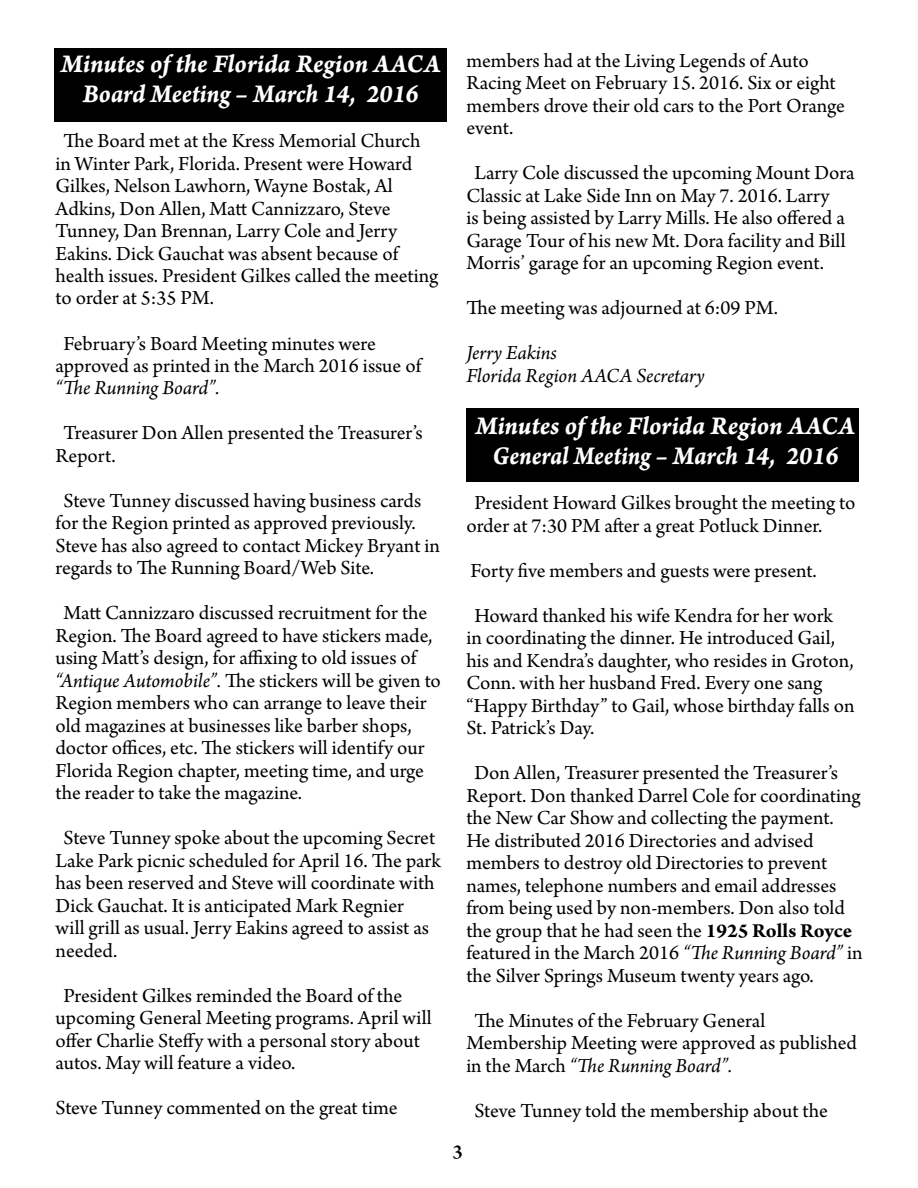
<style>
.page{position:relative;width:918px;height:1188px;background:#fff}
.page>*{position:absolute;margin:0;border:0;box-sizing:border-box;transform-origin:0 0}
.t1{font:27px/30px "Arno Pro Bold Italic Caption";letter-spacing:-.005em;color:#fff;text-align:center;scale:.94 1}
.t2{font:21px/22.5px "Arno Pro";color:#000}
.t3{font:italic 21px/22.5px "Arno Pro";letter-spacing:-.005em;color:#000}
.t4{font:600 21px "Arno Pro";color:#000}
.s1{font-style:italic}
.s2{font-weight:700}
</style>
<div class="page">
<div style="left:54px;top:48px;width:393px;height:74px;background:#000"></div>
<div style="left:466px;top:408px;width:393px;height:74px;background:#000"></div>
<p class="t1" style="left:61px;top:49px;width:405px">Minutes of the Florida Region AACA<br>Board Meeting – March 14, 2016</p>
<p class="t2" style="left:56px;top:131px;width:384px;text-indent:8px">The Board met at the Kress Memorial Church in Winter Park, Florida. Present were Howard Gilkes, Nelson Lawhorn, Wayne Bostak, Al Adkins, Don Allen, Matt Cannizzaro, Steve Tunney, Dan Brennan, Larry Cole and Jerry Eakins. Dick Gauchat was absent because of health issues. President Gilkes called the meeting to order at 5:35 PM.</p>
<p class="t2" style="left:56px;top:333px;width:367px;text-indent:8px">February’s Board Meeting minutes were approved as printed in the March 2016 issue of</p>
<p class="t3" style="left:56px;top:378px;width:166px">“The Running Board”.</p>
<p class="t2" style="left:56px;top:423px;width:369px;text-indent:8px">Treasurer Don Allen presented the Treasurer’s<br>Report.</p>
<p class="t2" style="left:56px;top:491px;width:386px;text-indent:8px">Steve Tunney discussed having business cards for the Region printed as approved previously.<br>Steve has also agreed to contact Mickey Bryant in regards to The Running Board/Web Site.</p>
<p class="t2" style="left:56px;top:603px;width:387px;text-indent:8px">Matt Cannizzaro discussed recruitment for the Region. The Board agreed to have stickers made, using Matt’s design, for affixing to old issues of <span class="s1">“Antique Automobile”.</span> The stickers will be given to Region members who can arrange to leave their old magazines at businesses like barber shops, doctor offices, etc. The stickers will identify our Florida Region chapter, meeting time, and urge the reader to take the magazine.</p>
<p class="t2" style="left:56px;top:828px;width:387px;text-indent:8px">Steve Tunney spoke about the upcoming Secret Lake Park picnic scheduled for April 16. The park has been reserved and Steve will coordinate with Dick Gauchat. It is anticipated Mark Regnier<br>will grill as usual. Jerry Eakins agreed to assist as needed.</p>
<p class="t2" style="left:56px;top:985px;width:378px;text-indent:8px">President Gilkes reminded the Board of the upcoming General Meeting programs. April will offer Charlie Steffy with a personal story about autos. May will feature a video.</p>
<p class="t2" style="left:56px;top:1098px;width:344px">Steve Tunney commented on the great time</p>
<p class="t2" style="left:466px;top:50px;width:380px">members had at the Living Legends of Auto Racing Meet on February 15. 2016. Six or eight members drove their old cars to the Port Orange event.</p>
<p class="t2" style="left:466px;top:163px;width:390px;text-indent:8px">Larry Cole discussed the upcoming Mount Dora Classic at Lake Side Inn on May 7. 2016. Larry<br>is being assisted by Larry Mills. He also offered a Garage Tour of his new Mt. Dora facility and Bill Morris’ garage for an upcoming Region event.</p>
<p class="t2" style="left:466px;top:298px;width:313px">The meeting was adjourned at 6:09 PM.</p>
<p class="t3" style="left:466px;top:343px;width:240px">Jerry Eakins<br>Florida Region AACA Secretary</p>
<p class="t1" style="left:475px;top:412px;width:405px">Minutes of the Florida Region AACA<br>General Meeting – March 14, 2016</p>
<p class="t2" style="left:466px;top:493px;width:391px;text-indent:8px">President Howard Gilkes brought the meeting to order at 7:30 PM after a great Potluck Dinner.</p>
<p class="t2" style="left:470px;top:549px;width:364px;line-height:45px">Forty five members and guests were present.<br>Howard thanked his wife Kendra for her work</p>
<p class="t2" style="left:466px;top:628px;width:390px">in coordinating the dinner. He introduced Gail, his and Kendra’s daughter, who resides in Groton, Conn. with her husband Fred. Every one sang “Happy Birthday” to Gail, whose birthday falls on St. Patrick’s Day.</p>
<p class="t2" style="left:466px;top:763px;width:398px;text-indent:8px">Don Allen, Treasurer presented the Treasurer’s Report. Don thanked Darrel Cole for coordinating the New Car Show and collecting the payment.<br>He distributed 2016 Directories and advised members to destroy old Directories to prevent names, telephone numbers and email addresses from being used by non-members. Don also told the group that he had seen the <span class="s2">1925 Rolls Royce </span>featured in the March 2016 <span class="s1">“The Running Board”</span> in the Silver Springs Museum twenty years ago.</p>
<p class="t2" style="left:466px;top:1010px;width:392px;text-indent:8px">The Minutes of the February General<br>Membership Meeting were approved as published in the March <span class="s1">“The Running Board”.</span></p>
<p class="t2" style="left:474px;top:1100px;width:355px">Steve Tunney told the membership about the</p>
<p class="t4" style="left:453px;top:1140px;width:12px">3</p>
</div>
